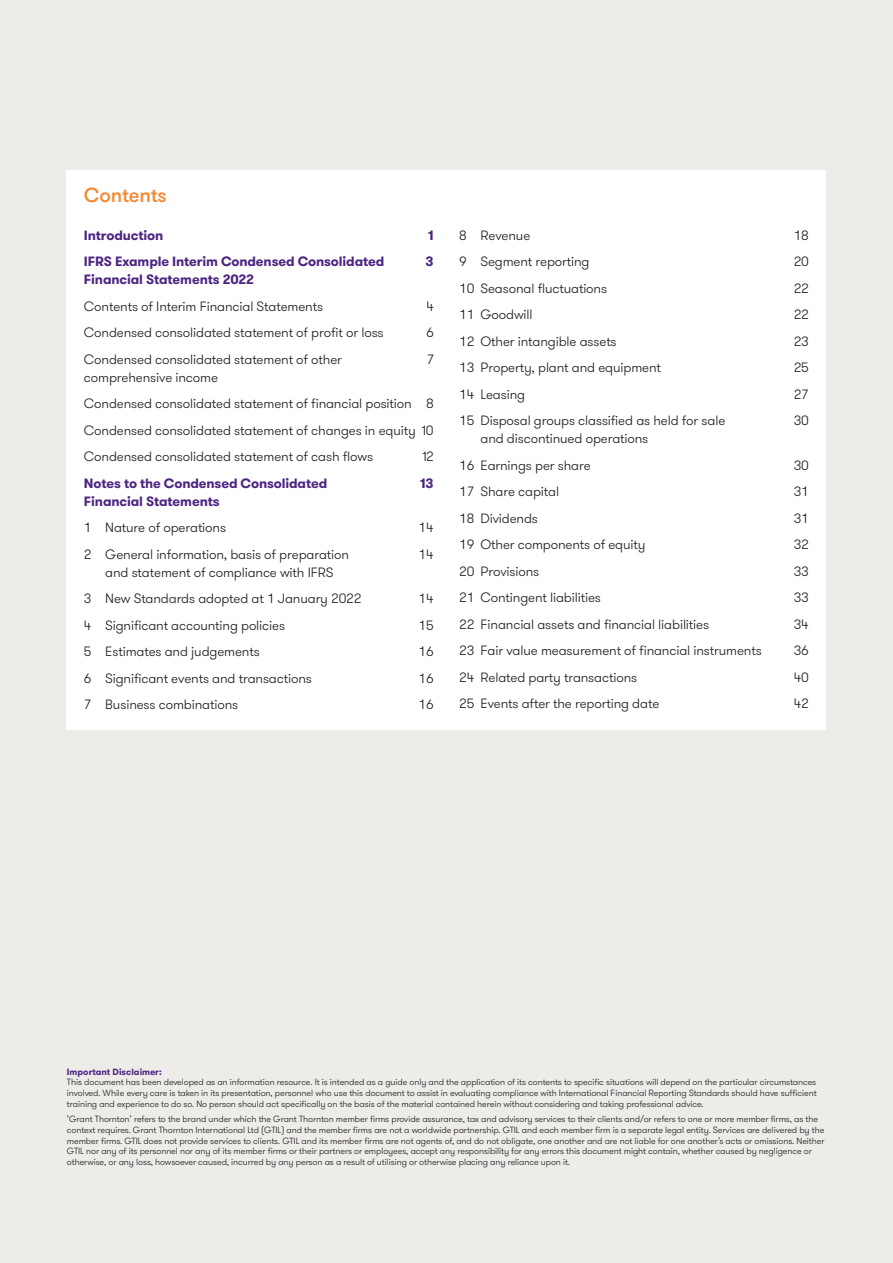
<style>
.page{position:relative;width:893px;height:1263px;background:#edece9}
.page>*{position:absolute;margin:0;border:0;box-sizing:border-box;transform-origin:0 0}
._04_Headline_four_Me{font:500 20.25px "GT Walsheim Pro";letter-spacing:-.01em;color:#f58932}
.TOC_text{font:300 13.5px "GT Walsheim Pro";letter-spacing:-.01em;color:#231f20}
.TOC_Headline{font:300 13.5px "GT Walsheim Pro";letter-spacing:-.01em;color:#231f20}
.TOC_Headline-2{font:700 13.5px "GT Walsheim Pro";letter-spacing:-.01em;color:#4e2582}
.fine_print___text{font:300 9px/10.8px "GT Walsheim Pro";letter-spacing:-.01em;color:#231f20;text-align:justify}
.fine_print_connect_w{font:700 9px "GT Walsheim Pro";color:#4e2582}
</style>
<div class="page">
<div style="left:67px;top:170px;width:759px;height:559px;background:#fff"></div>
<p class="_04_Headline_four_Me" style="left:84px;top:183px;width:84px">Contents</p>
<p class="TOC_Headline-2" style="left:84px;top:226px;width:81px">Introduction</p>
<p class="TOC_Headline-2" style="left:428px;top:226px;width:7px">1</p>
<p class="TOC_Headline-2" style="left:84px;top:253px;width:302px">IFRS Example Interim Condensed Consolidated</p>
<p class="TOC_Headline-2" style="left:426px;top:253px;width:10px">3</p>
<p class="TOC_Headline-2" style="left:84px;top:271px;width:171px">Financial Statements 2022</p>
<p class="TOC_Headline" style="left:84px;top:298px;width:241px">Contents of Interim Financial Statements</p>
<p class="TOC_Headline" style="left:426px;top:298px;width:9px">4</p>
<p class="TOC_Headline" style="left:84px;top:324px;width:301px">Condensed consolidated statement of profit or loss</p>
<p class="TOC_Headline" style="left:426px;top:324px;width:9px">6</p>
<p class="TOC_Headline" style="left:84px;top:351px;width:260px">Condensed consolidated statement of other</p>
<p class="TOC_Headline" style="left:428px;top:351px;width:8px">7</p>
<p class="TOC_Headline" style="left:84px;top:369px;width:136px">comprehensive income</p>
<p class="TOC_Headline" style="left:84px;top:395px;width:351px">Condensed consolidated statement of financial position 8</p>
<p class="TOC_Headline" style="left:84px;top:422px;width:351px">Condensed consolidated statement of changes in equity 10</p>
<p class="TOC_Headline" style="left:84px;top:448px;width:291px">Condensed consolidated statement of cash flows</p>
<p class="TOC_Headline" style="left:422px;top:448px;width:13px">12</p>
<p class="TOC_Headline-2" style="left:84px;top:474px;width:245px">Notes to the Condensed Consolidated</p>
<p class="TOC_Headline-2" style="left:420px;top:474px;width:15px">13</p>
<p class="TOC_Headline-2" style="left:84px;top:492px;width:137px">Financial Statements</p>
<p class="TOC_text" style="left:84px;top:519px;width:144px">1 Nature of operations</p>
<p class="TOC_text" style="left:418px;top:519px;width:17px">14</p>
<p class="TOC_text" style="left:84px;top:546px;width:267px">2 General information, basis of preparation</p>
<p class="TOC_text" style="left:418px;top:546px;width:17px">14</p>
<p class="TOC_text" style="left:105px;top:564px;width:230px">and statement of compliance with IFRS</p>
<p class="TOC_text" style="left:84px;top:590px;width:279px">3 New Standards adopted at 1 January 2022</p>
<p class="TOC_text" style="left:418px;top:590px;width:17px">14</p>
<p class="TOC_text" style="left:84px;top:617px;width:203px">4 Significant accounting policies</p>
<p class="TOC_text" style="left:418px;top:617px;width:17px">15</p>
<p class="TOC_text" style="left:84px;top:643px;width:177px">5 Estimates and judgements</p>
<p class="TOC_text" style="left:418px;top:643px;width:17px">16</p>
<p class="TOC_text" style="left:84px;top:670px;width:229px">6 Significant events and transactions</p>
<p class="TOC_text" style="left:418px;top:670px;width:17px">16</p>
<p class="TOC_text" style="left:84px;top:696px;width:156px">7 Business combinations</p>
<p class="TOC_text" style="left:418px;top:696px;width:17px">16</p>
<p class="TOC_text" style="left:459px;top:227px;width:73px">8 Revenue</p>
<p class="TOC_text" style="left:794px;top:227px;width:17px">18</p>
<p class="TOC_text" style="left:459px;top:253px;width:132px">9 Segment reporting</p>
<p class="TOC_text" style="left:794px;top:253px;width:17px">20</p>
<p class="TOC_text" style="left:459px;top:280px;width:149px">10 Seasonal fluctuations</p>
<p class="TOC_text" style="left:794px;top:280px;width:17px">22</p>
<p class="TOC_text" style="left:459px;top:306px;width:75px">11 Goodwill</p>
<p class="TOC_text" style="left:794px;top:306px;width:17px">22</p>
<p class="TOC_text" style="left:459px;top:333px;width:159px">12 Other intangible assets</p>
<p class="TOC_text" style="left:794px;top:333px;width:17px">23</p>
<p class="TOC_text" style="left:459px;top:359px;width:203px">13 Property, plant and equipment</p>
<p class="TOC_text" style="left:794px;top:359px;width:17px">25</p>
<p class="TOC_text" style="left:459px;top:386px;width:67px">14 Leasing</p>
<p class="TOC_text" style="left:794px;top:386px;width:17px">27</p>
<p class="TOC_text" style="left:459px;top:412px;width:268px">15 Disposal groups classified as held for sale</p>
<p class="TOC_text" style="left:794px;top:412px;width:17px">30</p>
<p class="TOC_text" style="left:480px;top:430px;width:169px">and discontinued operations</p>
<p class="TOC_text" style="left:459px;top:457px;width:133px">16 Earnings per share</p>
<p class="TOC_text" style="left:794px;top:457px;width:17px">30</p>
<p class="TOC_text" style="left:459px;top:483px;width:101px">17 Share capital</p>
<p class="TOC_text" style="left:794px;top:483px;width:17px">31</p>
<p class="TOC_text" style="left:459px;top:510px;width:80px">18 Dividends</p>
<p class="TOC_text" style="left:794px;top:510px;width:17px">31</p>
<p class="TOC_text" style="left:459px;top:536px;width:188px">19 Other components of equity</p>
<p class="TOC_text" style="left:794px;top:536px;width:17px">32</p>
<p class="TOC_text" style="left:459px;top:563px;width:82px">20 Provisions</p>
<p class="TOC_text" style="left:794px;top:563px;width:17px">33</p>
<p class="TOC_text" style="left:459px;top:589px;width:143px">21 Contingent liabilities</p>
<p class="TOC_text" style="left:794px;top:589px;width:17px">33</p>
<p class="TOC_text" style="left:459px;top:616px;width:251px">22 Financial assets and financial liabilities</p>
<p class="TOC_text" style="left:794px;top:616px;width:17px">34</p>
<p class="TOC_text" style="left:459px;top:642px;width:304px">23 Fair value measurement of financial instruments</p>
<p class="TOC_text" style="left:794px;top:642px;width:17px">36</p>
<p class="TOC_text" style="left:459px;top:669px;width:179px">24 Related party transactions</p>
<p class="TOC_text" style="left:794px;top:669px;width:17px">40</p>
<p class="TOC_text" style="left:459px;top:695px;width:202px">25 Events after the reporting date</p>
<p class="TOC_text" style="left:794px;top:695px;width:17px">42</p>
<p class="fine_print_connect_w" style="left:67px;top:1065px;width:96px">Important Disclaimer:</p>
<p class="fine_print___text" style="left:67px;top:1077px;width:751px">This document has been developed as an information resource. It is intended as a guide only and the application of its contents to specific situations will depend on the particular circumstances involved. While every care is taken in its presentation, personnel who use this document to assist in evaluating compliance with International Financial Reporting Standards should have sufficient training and experience to do so. No person should act specifically on the basis of the material contained herein without considering and taking professional advice.</p>
<p class="fine_print___text" style="left:67px;top:1114px;width:759px;text-align:left">‘Grant Thornton’ refers to the brand under which the Grant Thornton member firms provide assurance, tax and advisory services to their clients and/or refers to one or more member firms, as the context requires. Grant Thornton International Ltd (GTIL) and the member firms are not a worldwide partnership. GTIL and each member firm is a separate legal entity. Services are delivered by the member firms. GTIL does not provide services to clients. GTIL and its member firms are not agents of, and do not obligate, one another and are not liable for one another’s acts or omissions. Neither GTIL nor any of its personnel nor any of its member firms or their partners or employees, accept any responsibility for any errors this document might contain, whether caused by negligence or otherwise, or any loss, howsoever caused, incurred by any person as a result of utilising or otherwise placing any reliance upon it.</p>
</div>
